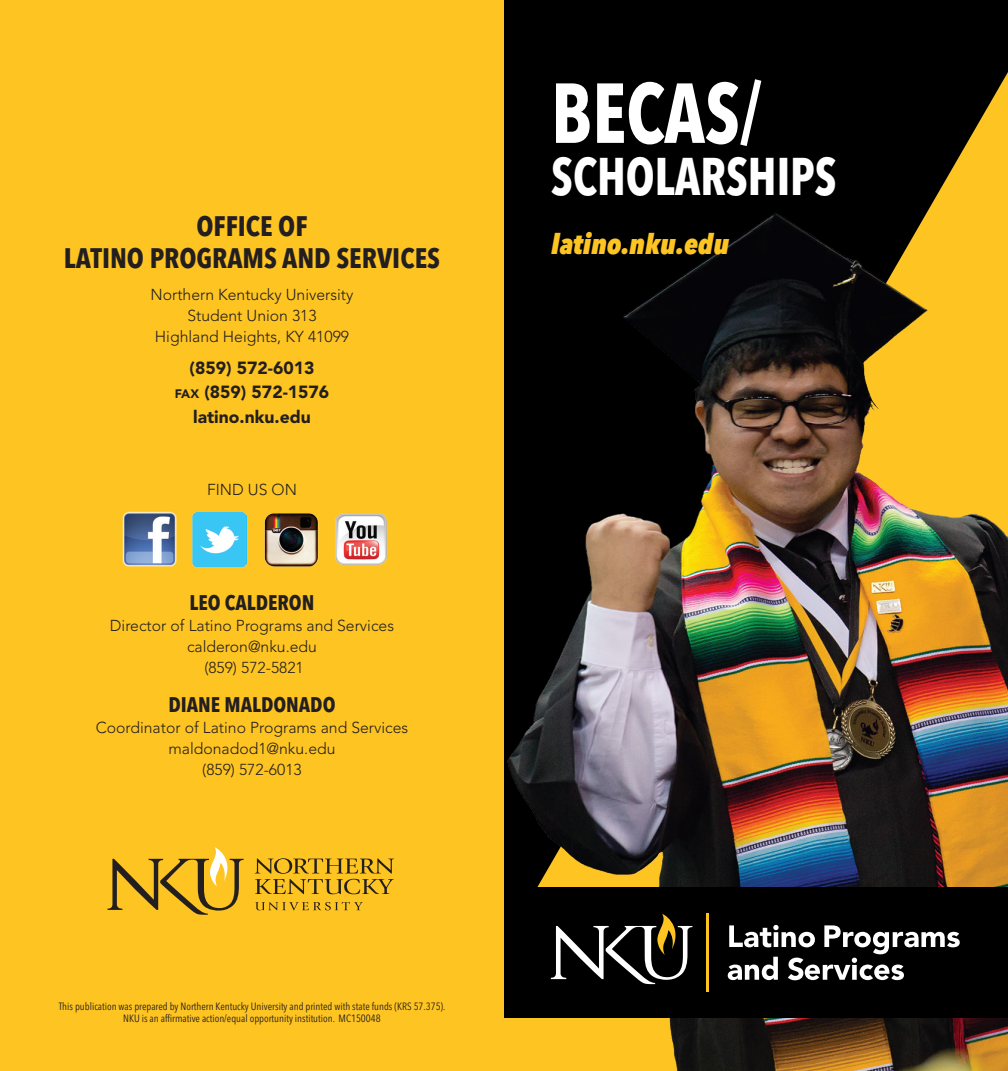
<style>
.page{position:relative;width:1008px;height:1071px;background:#fff}
.page>*{position:absolute;margin:0;border:0;box-sizing:border-box;transform-origin:0 0}
.t1{font:700 condensed 84px "Avenir Next LT Pro";color:#fff;scale:.9 1}
.t2{font:700 condensed 52.5px "Avenir Next LT Pro";color:#fff;scale:.9 1}
.t3{font:700 condensed 28px "Avenir Next LT Pro";color:#231f20}
.t4{font:italic 800 condensed 28px "Avenir Next LT Pro";color:#fec422}
.t5{font:700 condensed 21px "Avenir Next LT Pro";color:#231f20}
.t6{font:900 17.5px "Avenir LT Std";color:#231f20}
.t7{font:300 15.75px "Avenir LT Std";color:#231f20}
.t8{font:condensed 10.5px "Avenir Next LT Pro";color:#231f20}
.s1{font-size:12.25px}
</style>
<div class="page">
<div style="left:0;top:0;width:520px;height:1071px;background:#fec422"></div>
<div style="left:504px;top:6px;width:504px;height:192px;background:#000"></div>
<img style="left:504px;top:198px;width:504px;height:873px">
<div style="left:504px;top:887px;width:504px;height:131px;background:#000"></div>
<hr style="left:706px;top:913px;width:2px;height:79px;background:#fec422">
<svg style="left:728px;top:925px;width:232px;height:55px"></svg>
<svg style="left:551px;top:914px;width:141px;height:70px"></svg>
<img style="left:192px;top:512px;width:55px;height:54px">
<img style="left:122px;top:512px;width:55px;height:54px">
<img style="left:264px;top:513px;width:55px;height:54px">
<img style="left:335px;top:513px;width:52px;height:52px">
<svg style="left:255px;top:902px;width:108px;height:8px"></svg>
<svg style="left:255px;top:858px;width:139px;height:36px"></svg>
<svg style="left:108px;top:847px;width:136px;height:68px"></svg>
<p class="t3" style="left:196px;top:209px;width:113px">OFFICE OF</p>
<p class="t3" style="left:64px;top:241px;width:378px">LATINO PROGRAMS AND SERVICES</p>
<p class="t7" style="left:150px;top:285px;width:205px">Northern Kentucky University</p>
<p class="t7" style="left:187px;top:306px;width:131px">Student Union 313</p>
<p class="t7" style="left:155px;top:327px;width:196px">Highland Heights, KY 41099</p>
<p class="t6" style="left:190px;top:357px;width:126px">(859) 572-6013</p>
<p class="t6" style="left:175px;top:382px;width:156px"><span class="s1">fax</span> (859) 572-1576</p>
<p class="t6" style="left:193px;top:406px;width:119px">latino.nku.edu</p>
<p class="t7" style="left:207px;top:480px;width:91px">FIND US ON</p>
<p class="t5" style="left:190px;top:590px;width:126px">LEO CALDERON</p>
<p class="t7" style="left:110px;top:617px;width:286px">Director of Latino Programs and Services</p>
<p class="t7" style="left:187px;top:638px;width:131px">calderon@nku.edu</p>
<p class="t7" style="left:204px;top:659px;width:101px">(859) 572-5821</p>
<p class="t5" style="left:168px;top:691px;width:169px">DIANE MALDONADO</p>
<p class="t7" style="left:96px;top:718px;width:314px">Coordinator of Latino Programs and Services</p>
<p class="t7" style="left:169px;top:739px;width:168px">maldonadod1@nku.edu</p>
<p class="t7" style="left:202px;top:760px;width:101px">(859) 572-6013</p>
<p class="t8" style="left:59px;top:1000px;width:388px">This publication was prepared by Northern Kentucky University and printed with state funds (KRS 57.375).</p>
<p class="t8" style="left:123px;top:1012px;width:259px">NKU is an affirmative action/equal opportunity institution. MC150048</p>
<p class="t1" style="left:551px;top:62px;width:236px">BECAS/</p>
<p class="t2" style="left:551px;top:145px;width:319px">SCHOLARSHIPS</p>
<p class="t4" style="left:551px;top:227px;width:179px">latino.nku.edu</p>
</div>
